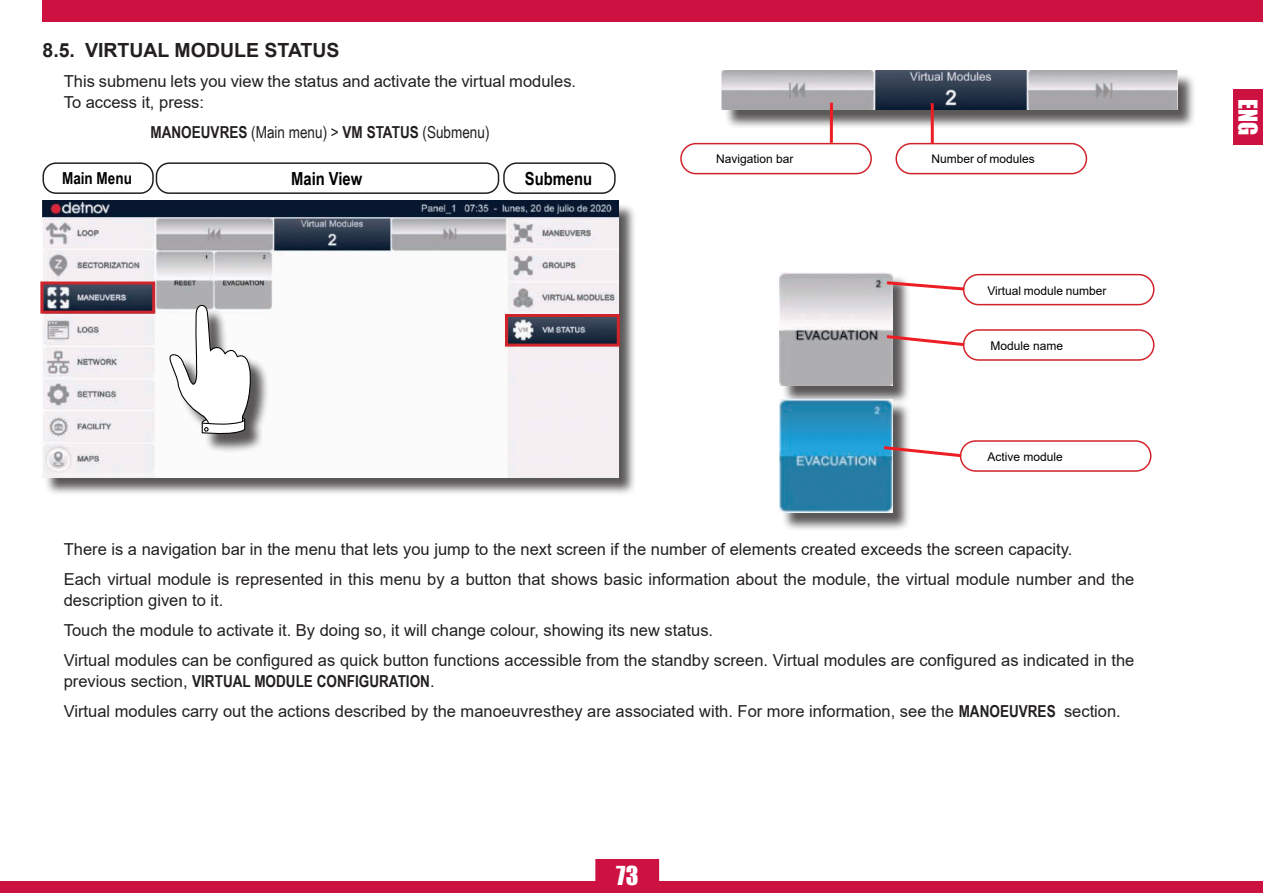
<style>
.page{position:relative;width:1263px;height:893px;background:#fff}
.page>*{position:absolute;margin:0;border:0;box-sizing:border-box;transform-origin:0 0}
.t1{font:24px "Impact";color:#fff}
.t2{font:700 19.5px "Arial";color:#231f20}
.t3{font:700 18px "Arial Narrow";color:#000001}
.t4{font:16.5px/30px "Arial";color:#231f20}
.t5{font:700 16.5px "Arial Narrow";color:#231f20}
.t6{font:16.5px "Arial Narrow";color:#231f20}
.t7{font:700 16.5px "Arial Narrow";color:#000001}
.t8{font:12px "Arial";color:#000001}
.s1{font-weight:700}
.s2{font-family:"Arial";font-weight:400}
.s3{font-family:"Arial Narrow";font-weight:700}
</style>
<div class="page">
<div style="left:0;top:881px;width:1263px;height:12px;background:#cd1141"></div>
<svg style="left:595px;top:859px;width:65px;height:22px"></svg>
<div style="left:43px;top:0;width:1220px;height:21px;background:#cd1141"></div>
<div style="left:1233px;top:89px;width:30px;height:55px;background:#cd1141"></div>
<div style="left:44px;top:203px;width:593px;height:293px;background:#231f20;opacity:.75"></div>
<img style="left:42px;top:200px;width:576px;height:277px">
<div style="left:43px;top:162px;width:111px;height:32px;border:2px solid #231f20;border-radius:13px"></div>
<div style="left:503px;top:162px;width:113px;height:32px;border:2px solid #231f20;border-radius:13px"></div>
<div style="left:156px;top:162px;width:343px;height:32px;border:2px solid #231f20;border-radius:13px"></div>
<div style="left:40px;top:281px;width:115px;height:33px;border:3px solid #d1232a"></div>
<div style="left:505px;top:314px;width:115px;height:33px;border:3px solid #d1232a"></div>
<div style="left:782px;top:274px;width:129px;height:130px;background:#231f20;opacity:.75"></div>
<img style="left:779px;top:272px;width:113px;height:114px">
<div style="left:782px;top:401px;width:129px;height:130px;background:#231f20;opacity:.75"></div>
<img style="left:779px;top:399px;width:113px;height:114px">
<div style="left:963px;top:274px;width:191px;height:31px;border:2px solid #d1232a;border-radius:15px"></div>
<div style="left:963px;top:329px;width:191px;height:32px;border:2px solid #d1232a;border-radius:15px"></div>
<svg style="left:884px;top:333px;width:83px;height:15px"></svg>
<svg style="left:884px;top:280px;width:83px;height:12px"></svg>
<div style="left:724px;top:73px;width:472px;height:56px;background:#231f20;opacity:.75"></div>
<img style="left:722px;top:71px;width:455px;height:39px">
<div style="left:172px;top:307px;width:98px;height:146px;background:#231f20;opacity:.75"></div>
<svg style="left:169px;top:305px;width:83px;height:131px"></svg>
<div style="left:960px;top:440px;width:191px;height:32px;border:2px solid #d1232a;border-radius:15px"></div>
<svg style="left:881px;top:444px;width:83px;height:15px"></svg>
<div style="left:680px;top:143px;width:192px;height:31px;border:2px solid #d1232a;border-radius:15px"></div>
<hr style="left:830px;top:103px;width:3px;height:40px;background:#ee1d23">
<div style="left:895px;top:143px;width:192px;height:31px;border:2px solid #d1232a;border-radius:15px"></div>
<hr style="left:931px;top:103px;width:3px;height:41px;background:#ee1d23">
<p class="t2" style="left:43px;top:36px;width:299px">8.5. VIRTUAL MODULE STATUS</p>
<p class="t4" style="left:64px;top:71px;width:514px;line-height:21px">This submenu lets you view the status and activate the virtual modules.<br>To access it, press:</p>
<p class="t6" style="left:150px;top:120px;width:340px"><span class="s1">MANOEUVRES</span> (Main menu) &gt; <span class="s1">VM STATUS</span> (Submenu)</p>
<p class="t7" style="left:62px;top:166px;width:71px">Main Menu</p>
<p class="t3" style="left:291px;top:165px;width:73px">Main View</p>
<p class="t3" style="left:525px;top:165px;width:69px">Submenu</p>
<p class="t8" style="left:716px;top:151px;width:79px">Navigation bar</p>
<p class="t8" style="left:931px;top:151px;width:105px">Number of modules</p>
<p class="t8" style="left:987px;top:282px;width:120px">Virtual module number</p>
<p class="t8" style="left:990px;top:338px;width:74px">Module name</p>
<p class="t8" style="left:987px;top:449px;width:77px">Active module</p>
<p class="t4" style="left:64px;top:534px;width:1072px">There is a navigation bar in the menu that lets you jump to the next screen if the number of elements created exceeds the screen capacity.<br>Each virtual module is represented in this menu by a button that shows basic information about the module, the virtual module number and the</p>
<p class="t4" style="left:64px;top:585px;width:1072px">description given to it.<br>Touch the module to activate it. By doing so, it will change colour, showing its new status.<br>Virtual modules can be configured as quick button functions accessible from the standby screen. Virtual modules are configured as indicated in the</p>
<p class="t5" style="left:64px;top:669px;width:372px"><span class="s2">previous section,</span> VIRTUAL MODULE CONFIGURATION<span class="s2">.</span></p>
<p class="t4" style="left:64px;top:696px;width:1058px">Virtual modules carry out the actions described by the manoeuvresthey are associated with. For more information, see the <span class="s3">MANOEUVRES</span> section.</p>
<h1 class="t1" style="left:616px;top:857px;width:24px">73</h1>
<h1 class="t1" style="left:1267px;top:99px;width:38px;rotate:90deg">ENG</h1>
</div>
